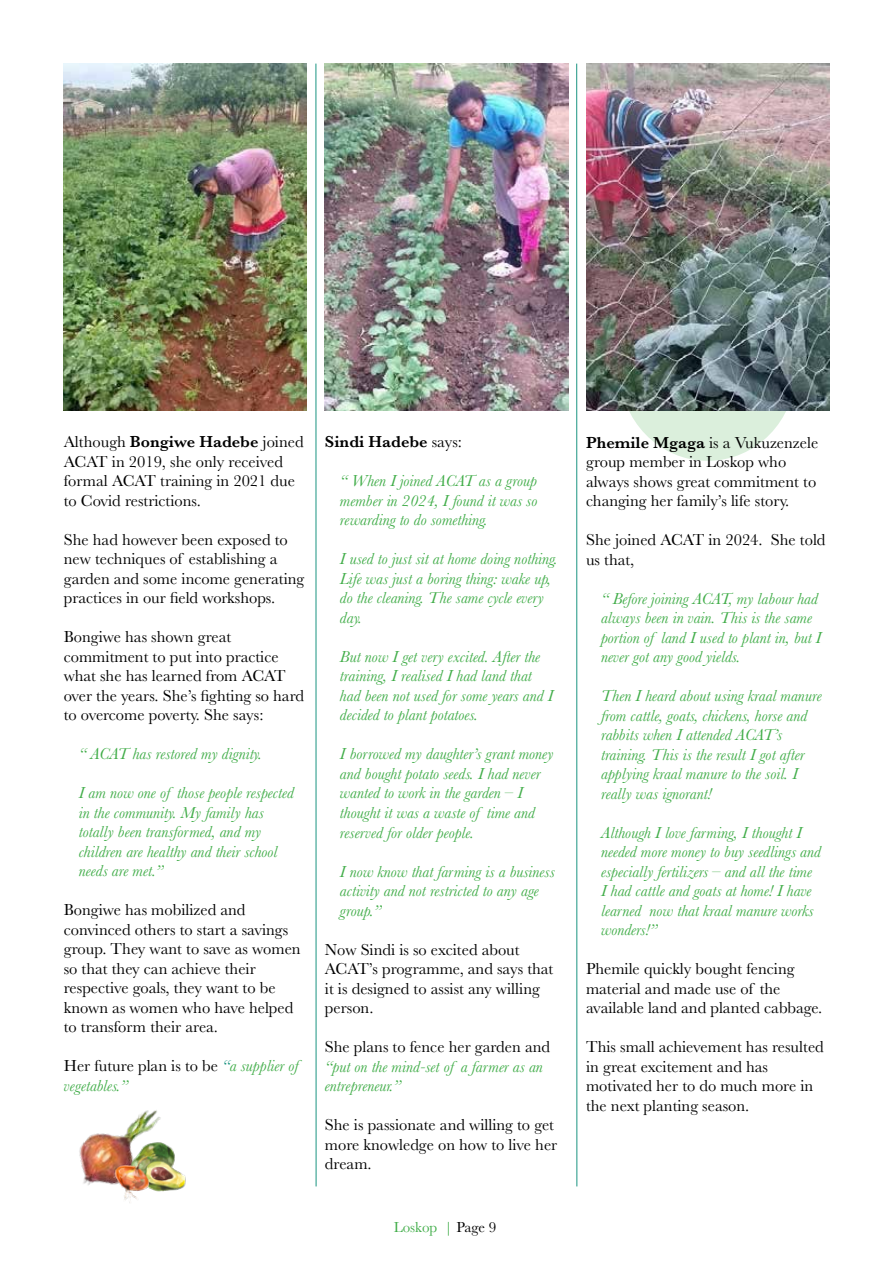
<style>
.page{position:relative;width:893px;height:1263px;background:#fff}
.page>*{position:absolute;margin:0;border:0;box-sizing:border-box;transform-origin:0 0}
.t1{font:italic 16.5px/19.5px "Baskerville";color:#41ad49}
.t2{font:16.5px/19.5px "Baskerville";color:#000}
.t3{font:600 16.5px "Baskerville";color:#000}
.t4{font:15px "Baskerville";color:#41ad49}
.s1{font-weight:600}
.s2{font-style:normal;color:#000}
.s3{color:#1a9481}
.s4{font-weight:400}
.s5{color:#000}
</style>
<div class="page">
<img style="left:64px;top:64px;width:243px;height:347px">
<img style="left:325px;top:64px;width:243px;height:347px">
<hr style="left:316px;top:64px;width:1px;height:1122px;background:#1a9481">
<hr style="left:576px;top:64px;width:1px;height:1122px;background:#1a9481">
<div style="left:620px;top:279px;width:176px;height:182px;background:#dbefdc;border-radius:50%"></div>
<img style="left:586px;top:64px;width:243px;height:347px">
<img style="left:79px;top:1110px;width:82px;height:75px">
<img style="left:106px;top:1140px;width:80px;height:63px">
<p class="t2" style="left:64px;top:432px;width:241px">Although <span class="s1">Bongiwe Hadebe</span> joined<br>ACAT in 2019, she only received formal ACAT training in 2021 due to Covid restrictions.</p>
<p class="t2" style="left:64px;top:530px;width:242px">She had however been exposed to new techniques of establishing a garden and some income generating practices in our field workshops.</p>
<p class="t2" style="left:64px;top:627px;width:242px">Bongiwe has shown great commitment to put into practice what she has learned from ACAT over the years. She’s fighting so hard to overcome poverty. She says:</p>
<p class="t1" style="left:79px;top:744px;width:185px">“ ACAT has restored my dignity.</p>
<p class="t1" style="left:79px;top:783px;width:217px">I am now one of those people respected in the community. My family has totally been transformed, and my children are healthy and their school needs are met.”</p>
<p class="t2" style="left:64px;top:900px;width:238px">Bongiwe has mobilized and convinced others to start a savings group. They want to save as women so that they can achieve their respective goals, they want to be known as women who have helped to transform their area.</p>
<p class="t1" style="left:64px;top:1056px;width:236px"><span class="s2">Her future plan is to be</span> <span class="s3">“</span>a supplier of vegetables.”</p>
<p class="t3" style="left:325px;top:430px;width:139px">Sindi Hadebe <span class="s4">says:</span></p>
<p class="t1" style="left:340px;top:471px;width:199px;text-align:justify">“ When I joined ACAT as a group member in 2024, I found it was so rewarding to do something.</p>
<p class="t1" style="left:340px;top:549px;width:219px">I used to just sit at home doing nothing.<br>Life was just a boring thing: wake up, do the cleaning. The same cycle every day.</p>
<p class="t1" style="left:340px;top:647px;width:215px">But now I get very excited. After the training, I realised I had land that had been not used for some years and I decided to plant potatoes.</p>
<p class="t1" style="left:340px;top:744px;width:215px">I borrowed my daughter’s grant money and bought potato seeds. I had never wanted to work in the garden – I thought it was a waste of time and reserved for older people.</p>
<p class="t1" style="left:340px;top:861px;width:217px">I now know that farming is a business activity and not restricted to any age group.”</p>
<p class="t2" style="left:325px;top:940px;width:230px">Now Sindi is so excited about<br>ACAT’s programme, and says that it is designed to assist any willing person.</p>
<p class="t2" style="left:325px;top:1037px;width:227px">She plans to fence her garden and</p>
<p class="t1" style="left:325px;top:1056px;width:220px">“put on the mind-set of a farmer as an entrepreneur.”</p>
<p class="t2" style="left:325px;top:1115px;width:234px">She is passionate and willing to get more knowledge on how to live her dream.</p>
<p class="t4" style="left:394px;top:1218px;width:104px">Loskop | <span class="s5">Page 9</span></p>
<p class="t2" style="left:586px;top:433px;width:234px"><span class="s1">Phemile Mgaga</span> is a Vukuzenzele group member in Loskop who always shows great commitment to changing her family’s life story.</p>
<p class="t2" style="left:586px;top:530px;width:241px">She joined ACAT in 2024. She told us that,</p>
<p class="t1" style="left:601px;top:588px;width:222px">“ Before joining ACAT, my labour had always been in vain. This is the same portion of land I used to plant in, but I never got any good yields.</p>
<p class="t1" style="left:601px;top:686px;width:222px">Then I heard about using kraal manure from cattle, goats, chickens, horse and rabbits when I attended ACAT’s training. This is the result I got after applying kraal manure to the soil. I really was ignorant!</p>
<p class="t1" style="left:601px;top:822px;width:222px">Although I love farming, I thought I needed more money to buy seedlings and especially fertilizers – and all the time<br>I had cattle and goats at home! I have learned now that kraal manure works wonders!”</p>
<p class="t2" style="left:586px;top:959px;width:238px">Phemile quickly bought fencing material and made use of the available land and planted cabbage.</p>
<p class="t2" style="left:586px;top:1037px;width:239px">This small achievement has resulted in great excitement and has motivated her to do much more in the next planting season.</p>
</div>
